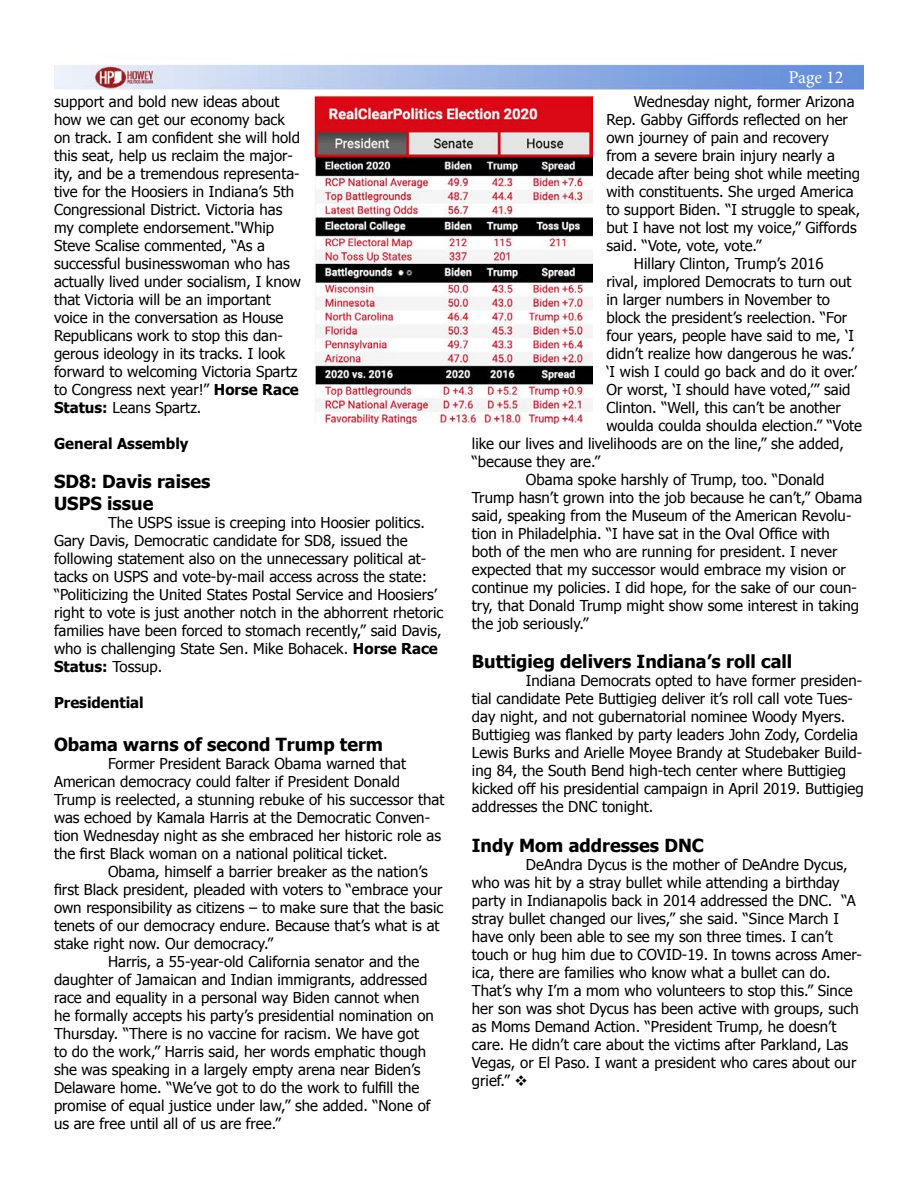
<style>
.page{position:relative;width:918px;height:1188px;background:#fff}
.page>*{position:absolute;margin:0;border:0;box-sizing:border-box;transform-origin:0 0}
.t1{font:700 18px/21.6px "Tahoma";color:#000}
.t2{font:18px "Minion Pro";letter-spacing:-.005em;color:#fff}
.t3{font:15px/18px "Tahoma";color:#000}
.t4{font:700 15px "Tahoma";color:#000}
.s1{font-weight:700}
</style>
<div class="page">
<img style="left:54px;top:64px;width:810px;height:26px">
<img style="left:312px;top:95px;width:281px;height:328px">
<p class="t3" style="left:54px;top:92px;width:249px">support and bold new ideas about how we can get our economy back on track. I am confident she will hold this seat, help us reclaim the major&shy;ity, and be a tremendous representa&shy;tive for the Hoosiers in Indiana’s 5th Congressional District. Victoria has my complete endorsement."Whip Steve Scalise commented, “As a successful businesswoman who has actually lived under socialism, I know that Victoria will be an important voice in the conversation as House Republicans work to stop this dan&shy;gerous ideology in its tracks. I look forward to welcoming Victoria Spartz to Congress next year!” <span class="s1">Horse Race Status:</span> Leans Spartz.</p>
<p class="t4" style="left:54px;top:433px;width:136px">General Assembly</p>
<p class="t1" style="left:54px;top:470px;width:158px">SD8: Davis raises<br>USPS issue</p>
<p class="t3" style="left:54px;top:513px;width:391px;text-indent:54px">The USPS issue is creeping into Hoosier politics.<br>Gary Davis, Democratic candidate for SD8, issued the following statement also on the unnecessary political at&shy;tacks on USPS and vote-by-mail access across the state: “Politicizing the United States Postal Service and Hoosiers’ right to vote is just another notch in the abhorrent rhetoric families have been forced to stomach recently,” said Davis, who is challenging State Sen. Mike Bohacek. <span class="s1">Horse Race Status:</span> Tossup.</p>
<p class="t4" style="left:54px;top:692px;width:91px">Presidential</p>
<p class="t1" style="left:54px;top:733px;width:331px">Obama warns of second Trump term</p>
<p class="t3" style="left:54px;top:754px;width:392px;text-indent:54px">Former President Barack Obama warned that American democracy could falter if President Donald Trump is reelected, a stunning rebuke of his successor that was echoed by Kamala Harris at the Democratic Conven&shy;tion Wednesday night as she embraced her historic role as the first Black woman on a national political ticket.</p>
<p class="t3" style="left:108px;top:862px;width:321px">Obama, himself a barrier breaker as the nation’s</p>
<p class="t3" style="left:54px;top:880px;width:390px">first Black president, pleaded with voters to “embrace your</p>
<p class="t3" style="left:54px;top:898px;width:391px">own responsibility as citizens – to make sure that the basic</p>
<p class="t3" style="left:54px;top:916px;width:387px">tenets of our democracy endure. Because that’s what is at</p>
<p class="t3" style="left:54px;top:934px;width:221px">stake right now. Our democracy.”</p>
<p class="t3" style="left:108px;top:952px;width:313px">Harris, a 55-year-old California senator and the</p>
<p class="t3" style="left:54px;top:970px;width:375px">daughter of Jamaican and Indian immigrants, addressed</p>
<p class="t3" style="left:54px;top:988px;width:367px">race and equality in a personal way Biden cannot when</p>
<p class="t3" style="left:54px;top:1006px;width:381px">he formally accepts his party’s presidential nomination on</p>
<p class="t3" style="left:54px;top:1024px;width:367px">Thursday. “There is no vaccine for racism. We have got</p>
<p class="t3" style="left:54px;top:1042px;width:374px">to do the work,” Harris said, her words emphatic though</p>
<p class="t3" style="left:54px;top:1060px;width:368px">she was speaking in a largely empty arena near Biden’s</p>
<p class="t3" style="left:54px;top:1078px;width:367px">Delaware home. “We’ve got to do the work to fulfill the</p>
<p class="t3" style="left:54px;top:1096px;width:378px">promise of equal justice under law,” she added. “None of</p>
<p class="t3" style="left:54px;top:1114px;width:228px">us are free until all of us are free.”</p>
<p class="t2" style="left:789px;top:65px;width:56px">Page 12</p>
<p class="t3" style="left:634px;top:92px;width:222px">Wednesday night, former Arizona</p>
<p class="t3" style="left:606px;top:110px;width:243px">Rep. Gabby Giffords reflected on her</p>
<p class="t3" style="left:606px;top:128px;width:224px">own journey of pain and recovery</p>
<p class="t3" style="left:606px;top:146px;width:230px">from a severe brain injury nearly a</p>
<p class="t3" style="left:606px;top:164px;width:255px">decade after being shot while meeting</p>
<p class="t3" style="left:606px;top:182px;width:249px">with constituents. She urged America</p>
<p class="t3" style="left:606px;top:200px;width:255px">to support Biden. “I struggle to speak,</p>
<p class="t3" style="left:606px;top:218px;width:252px">but I have not lost my voice,” Giffords</p>
<p class="t3" style="left:606px;top:236px;width:157px">said. “Vote, vote, vote.”</p>
<p class="t3" style="left:634px;top:254px;width:191px">Hillary Clinton, Trump’s 2016</p>
<p class="t3" style="left:606px;top:272px;width:247px">rival, implored Democrats to turn out</p>
<p class="t3" style="left:606px;top:290px;width:225px">in larger numbers in November to</p>
<p class="t3" style="left:606px;top:308px;width:242px">block the president’s reelection. “For</p>
<p class="t3" style="left:606px;top:326px;width:249px">four years, people have said to me, ‘I</p>
<p class="t3" style="left:606px;top:344px;width:249px">didn’t realize how dangerous he was.’</p>
<p class="t3" style="left:606px;top:362px;width:252px">‘I wish I could go back and do it over.’</p>
<p class="t3" style="left:606px;top:380px;width:246px">Or worst, ‘I should have voted,’” said</p>
<p class="t3" style="left:606px;top:398px;width:236px">Clinton. “Well, this can’t be another</p>
<p class="t3" style="left:606px;top:416px;width:257px">woulda coulda shoulda election.” “Vote</p>
<p class="t3" style="left:472px;top:434px;width:374px">like our lives and livelihoods are on the line,” she added,</p>
<p class="t3" style="left:472px;top:452px;width:130px">“because they are.”</p>
<p class="t3" style="left:526px;top:470px;width:300px">Obama spoke harshly of Trump, too. “Donald</p>
<p class="t3" style="left:472px;top:488px;width:392px">Trump hasn’t grown into the job because he can’t,” Obama</p>
<p class="t3" style="left:472px;top:506px;width:381px">said, speaking from the Museum of the American Revolu-</p>
<p class="t3" style="left:472px;top:524px;width:360px">tion in Philadelphia. “I have sat in the Oval Office with</p>
<p class="t3" style="left:472px;top:542px;width:367px">both of the men who are running for president. I never</p>
<p class="t3" style="left:472px;top:560px;width:376px">expected that my successor would embrace my vision or</p>
<p class="t3" style="left:472px;top:578px;width:386px">continue my policies. I did hope, for the sake of our coun-</p>
<p class="t3" style="left:472px;top:596px;width:389px">try, that Donald Trump might show some interest in taking</p>
<p class="t3" style="left:472px;top:614px;width:118px">the job seriously.”</p>
<p class="t1" style="left:472px;top:650px;width:322px">Buttigieg delivers Indiana’s roll call</p>
<p class="t3" style="left:472px;top:671px;width:393px;text-indent:54px">Indiana Democrats opted to have former presiden&shy;tial candidate Pete Buttigieg deliver it’s roll call vote Tues&shy;day night, and not gubernatorial nominee Woody Myers.<br>Buttigieg was flanked by party leaders John Zody, Cordelia Lewis Burks and Arielle Moyee Brandy at Studebaker Build&shy;ing 84, the South Bend high-tech center where Buttigieg kicked off his presidential campaign in April 2019. Buttigieg addresses the DNC tonight.</p>
<p class="t1" style="left:472px;top:833px;width:234px">Indy Mom addresses DNC</p>
<p class="t3" style="left:472px;top:855px;width:392px;text-indent:54px">DeAndra Dycus is the mother of DeAndre Dycus, who was hit by a stray bullet while attending a birthday party in Indianapolis back in 2014 addressed the DNC. “A stray bullet changed our lives,” she said. “Since March I have only been able to see my son three times. I can’t touch or hug him due to COVID-19. In towns across Amer&shy;ica, there are families who know what a bullet can do.<br>That’s why I’m a mom who volunteers to stop this.” Since her son was shot Dycus has been active with groups, such as Moms Demand Action. “President Trump, he doesn’t care. He didn’t care about the victims after Parkland, Las Vegas, or El Paso. I want a president who cares about our grief.” ❖</p>
</div>
